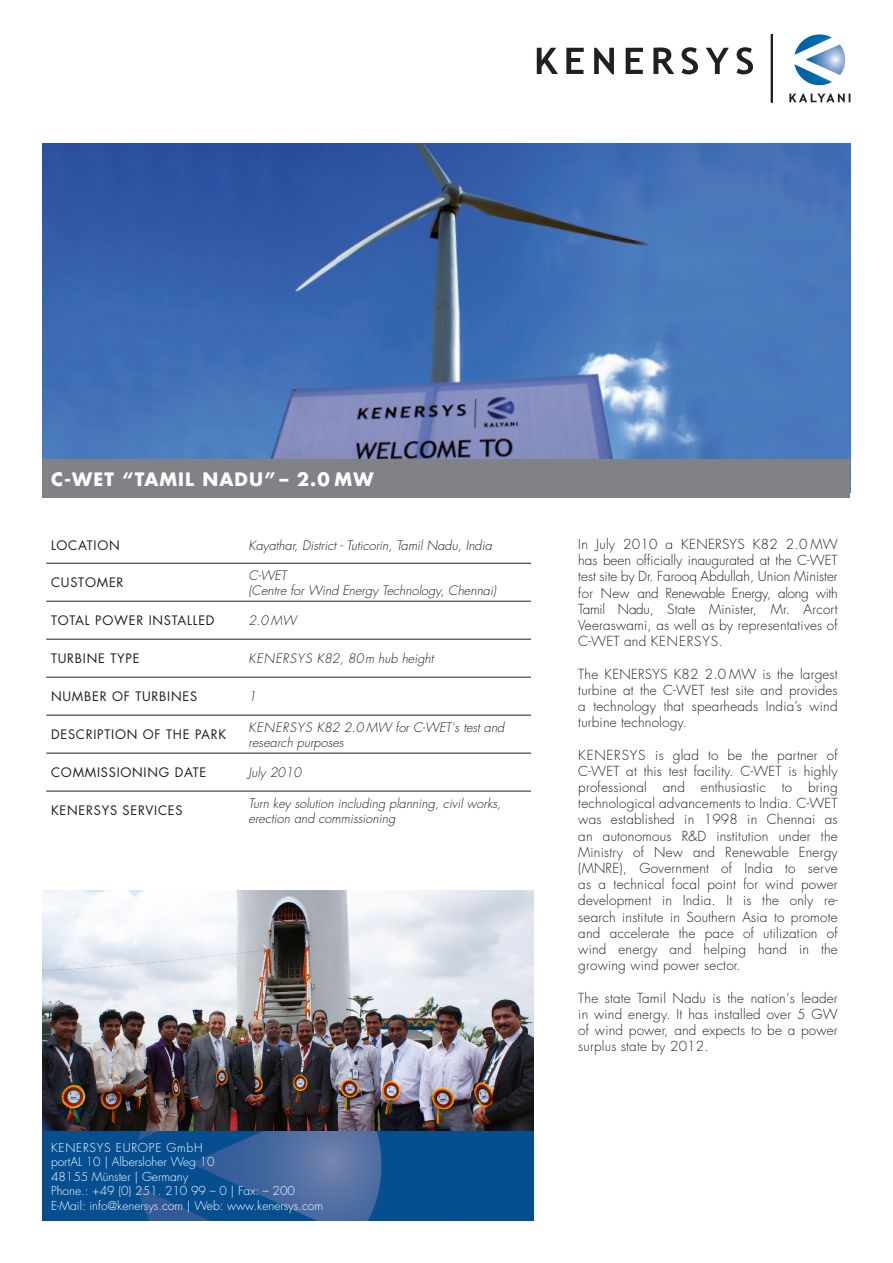
<style>
.page{position:relative;width:893px;height:1263px;background:#fff}
.page>*{position:absolute;margin:0;border:0;box-sizing:border-box;transform-origin:0 0}
.t1{font:700 18px "Futura Std";letter-spacing:.06em;color:#fff}
.t2{font:300 13.5px "Futura Std";letter-spacing:.015em;color:#231f20}
.t3{font:300 13.5px "Futura Std";letter-spacing:-.02em;color:#231f20}
.t4{font:300 13.5px "Futura Std";letter-spacing:.06em;color:#231f20}
.t5{font:italic 300 12.75px "Futura Std";color:#231f20}
.t6{font:12.75px "Futura Std";letter-spacing:.06em;color:#231f20}
.t7{font:300 12px "Futura Std";color:#fff}
.t8{font:300 12px "Futura Std";letter-spacing:.06em;color:#fff}
</style>
<div class="page">
<svg style="left:789px;top:93px;width:61px;height:9px"></svg>
<div style="left:771px;top:34px;width:1px;height:68px;border:1px solid #231f20"></div>
<svg style="left:537px;top:47px;width:216px;height:27px"></svg>
<svg style="left:794px;top:34px;width:51px;height:51px"></svg>
<img style="left:43px;top:144px;width:807px;height:315px">
<div style="left:43px;top:459px;width:807px;height:38px;background:#808285"></div>
<img style="left:43px;top:890px;width:491px;height:241px">
<hr style="left:46px;top:563px;width:485px;height:1px;background:#231f20">
<hr style="left:46px;top:601px;width:485px;height:1px;background:#231f20">
<hr style="left:46px;top:639px;width:485px;height:1px;background:#231f20">
<hr style="left:46px;top:677px;width:485px;height:1px;background:#231f20">
<hr style="left:46px;top:715px;width:485px;height:1px;background:#231f20">
<hr style="left:46px;top:753px;width:485px;height:1px;background:#231f20">
<hr style="left:46px;top:791px;width:485px;height:1px;background:#231f20">
<img style="left:43px;top:1131px;width:491px;height:89px">
<p class="t1" style="left:51px;top:467px;width:324px">C-WET “TAMIL NADU” – 2.0 MW</p>
<p class="t6" style="left:51px;top:537px;width:70px">LOCATION</p>
<p class="t5" style="left:249px;top:537px;width:245px">Kayathar, District - Tuticorin, Tamil Nadu, India</p>
<p class="t6" style="left:51px;top:575px;width:74px">CUSTOMER</p>
<p class="t5" style="left:249px;top:567px;width:40px">C-WET</p>
<p class="t5" style="left:249px;top:583px;width:249px">(Centre for Wind Energy Technology, Chennai)</p>
<p class="t6" style="left:51px;top:613px;width:165px">TOTAL POWER INSTALLED</p>
<p class="t5" style="left:249px;top:613px;width:49px">2.0 MW</p>
<p class="t6" style="left:51px;top:651px;width:90px">TURBINE TYPE</p>
<p class="t5" style="left:249px;top:651px;width:186px">KENERSYS K82, 80m hub height</p>
<p class="t6" style="left:51px;top:688px;width:148px">NUMBER OF TURBINES</p>
<p class="t5" style="left:249px;top:689px;width:9px">1</p>
<p class="t6" style="left:51px;top:726px;width:177px">DESCRIPTION OF THE PARK</p>
<p class="t5" style="left:249px;top:719px;width:257px">KENERSYS K82 2.0 MW for C-WET‘s test and</p>
<p class="t5" style="left:249px;top:735px;width:97px">research purposes</p>
<p class="t6" style="left:51px;top:764px;width:157px">COMMISSIONING DATE</p>
<p class="t5" style="left:249px;top:765px;width:54px">July 2010</p>
<p class="t6" style="left:51px;top:802px;width:133px">KENERSYS SERVICES</p>
<p class="t5" style="left:249px;top:795px;width:254px">Turn key solution including planning, civil works,</p>
<p class="t5" style="left:249px;top:810px;width:148px">erection and commissioning</p>
<p class="t8" style="left:51px;top:1140px;width:153px">KENERSYS EUROPE GmbH</p>
<p class="t7" style="left:51px;top:1155px;width:165px">portAL 10 | Albersloher Weg 10</p>
<p class="t7" style="left:51px;top:1169px;width:139px">48155 Münster | Germany</p>
<p class="t7" style="left:51px;top:1183px;width:245px">Phone.: +49 (0) 251. 210 99 – 0 | Fax: – 200</p>
<p class="t7" style="left:51px;top:1198px;width:274px">E-Mail: info@kenersys.com | Web: www.kenersys.com</p>
<p class="t2" style="left:578px;top:536px;width:261px">In July 2010 a KENERSYS K82 2.0 MW</p>
<p class="t2" style="left:578px;top:552px;width:261px">has been officially inaugurated at the C-WET</p>
<p class="t2" style="left:578px;top:568px;width:261px">test site by Dr. Farooq Abdullah, Union Minister</p>
<p class="t3" style="left:578px;top:584px;width:261px">for New and Renewable Energy, along with</p>
<p class="t2" style="left:578px;top:601px;width:261px">Tamil Nadu, State Minister, Mr. Arcort</p>
<p class="t2" style="left:578px;top:617px;width:261px">Veeraswami, as well as by representatives of</p>
<p class="t4" style="left:578px;top:633px;width:146px">C-WET and KENERSYS.</p>
<p class="t2" style="left:578px;top:665px;width:261px">The KENERSYS K82 2.0 MW is the largest</p>
<p class="t2" style="left:578px;top:682px;width:261px">turbine at the C-WET test site and provides</p>
<p class="t2" style="left:578px;top:698px;width:261px">a technology that spearheads India’s wind</p>
<p class="t2" style="left:578px;top:714px;width:110px">turbine technology.</p>
<p class="t2" style="left:578px;top:746px;width:261px">KENERSYS is glad to be the partner of</p>
<p class="t2" style="left:578px;top:763px;width:261px">C-WET at this test facility. C-WET is highly</p>
<p class="t2" style="left:578px;top:779px;width:261px">professional and enthusiastic to bring</p>
<p class="t2" style="left:578px;top:795px;width:261px">technological advancements to India. C-WET</p>
<p class="t2" style="left:578px;top:811px;width:261px">was established in 1998 in Chennai as</p>
<p class="t2" style="left:578px;top:827px;width:261px">an autonomous R&amp;D institution under the</p>
<p class="t2" style="left:578px;top:844px;width:261px">Ministry of New and Renewable Energy</p>
<p class="t2" style="left:578px;top:860px;width:261px">(MNRE), Government of India to serve</p>
<p class="t2" style="left:578px;top:876px;width:261px">as a technical focal point for wind power</p>
<p class="t2" style="left:578px;top:892px;width:261px">development in India. It is the only re-</p>
<p class="t2" style="left:578px;top:908px;width:261px">search institute in Southern Asia to promote</p>
<p class="t2" style="left:578px;top:925px;width:261px">and accelerate the pace of utilization of</p>
<p class="t2" style="left:578px;top:941px;width:261px">wind energy and helping hand in the</p>
<p class="t2" style="left:578px;top:957px;width:164px">growing wind power sector.</p>
<p class="t2" style="left:578px;top:989px;width:261px">The state Tamil Nadu is the nation‘s leader</p>
<p class="t2" style="left:578px;top:1006px;width:261px">in wind energy. It has installed over 5 GW</p>
<p class="t2" style="left:578px;top:1022px;width:261px">of wind power, and expects to be a power</p>
<p class="t2" style="left:578px;top:1038px;width:132px">surplus state by 2012.</p>
</div>
